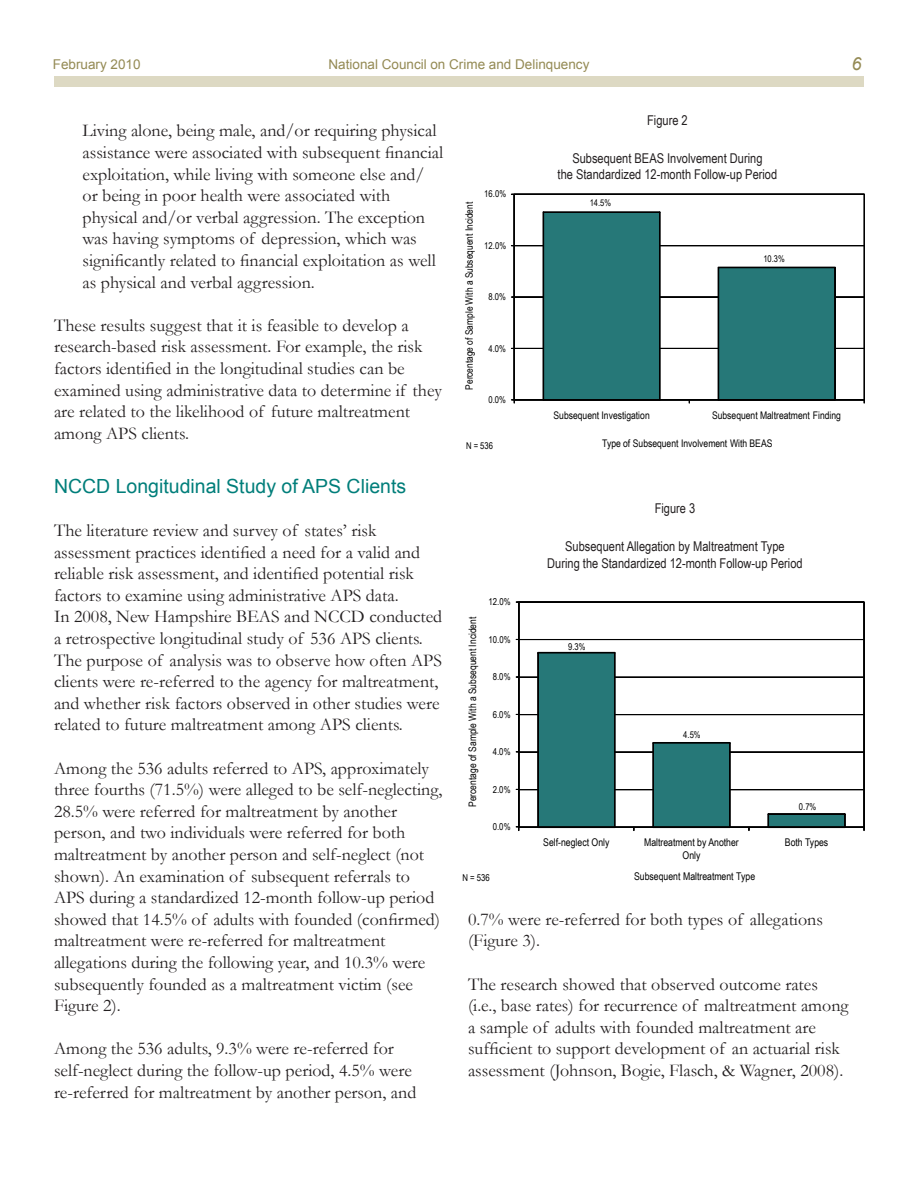
<style>
.page{position:relative;width:918px;height:1188px;background:#fff}
.page>*{position:absolute;margin:0;border:0;box-sizing:border-box;transform-origin:0 0}
.t1{font:19.5px "Arial";color:#007e7a}
.t2{font:18px/21.6px "Garamond";color:#231f20}
.t3{font:italic 18px "Arial";color:#948a54}
.t4{font:13.5px/16.2px "Arial Narrow";color:#231f20;text-align:center}
.t5{font:13.5px "Arial";color:#948a54}
.t6{font:10.65px/12.1px "Arial Narrow";letter-spacing:-.005em;color:#000;text-align:center}
.t7{font:10.5px "Arial Narrow";letter-spacing:-.005em;color:#000}
.t8{font:10.35px "Arial Narrow";color:#000}
.t9{font:10.2px "Arial Narrow";color:#000}
.t10{font:9.45px "Arial Narrow";letter-spacing:.005em;color:#000}
.t11{font:9.3px "Arial Narrow";color:#000}
</style>
<div class="page">
<div style="left:54px;top:76px;width:810px;height:11px;background:#ddd9c3"></div>
<svg style="left:515px;top:194px;width:350px;height:206px"></svg>
<div style="left:543px;top:212px;width:117px;height:188px;background:#267878"></div>
<div style="left:718px;top:267px;width:117px;height:133px;background:#267878"></div>
<div style="left:514px;top:194px;width:1px;height:206px;border:1px solid #000"></div>
<div style="left:514px;top:400px;width:350px;height:1px;border:1px solid #000"></div>
<svg style="left:518px;top:602px;width:346px;height:225px"></svg>
<svg style="left:538px;top:652px;width:307px;height:175px"></svg>
<div style="left:519px;top:602px;width:1px;height:225px;border:1px solid #000"></div>
<div style="left:519px;top:827px;width:345px;height:1px;border:1px solid #000"></div>
<p class="t5" style="left:53px;top:55px;width:89px">February 2010</p>
<p class="t5" style="left:329px;top:55px;width:262px">National Council on Crime and Delinquency</p>
<p class="t3" style="left:852px;top:52px;width:12px">6</p>
<p class="t2" style="left:83px;top:119px;width:362px">Living alone, being male, and/or requiring physical assistance were associated with subsequent financial exploitation, while living with someone else and/ or being in poor health were associated with physical and/or verbal aggression. The exception was having symptoms of depression, which was significantly related to financial exploitation as well as physical and verbal aggression.</p>
<p class="t2" style="left:54px;top:314px;width:390px">These results suggest that it is feasible to develop a research-based risk assessment. For example, the risk factors identified in the longitudinal studies can be examined using administrative data to determine if they are related to the likelihood of future maltreatment among APS clients.</p>
<p class="t1" style="left:54px;top:473px;width:354px">NCCD Longitudinal Study of APS Clients</p>
<p class="t2" style="left:54px;top:519px;width:390px">The literature review and survey of states’ risk assessment practices identified a need for a valid and reliable risk assessment, and identified potential risk factors to examine using administrative APS data.<br>In 2008, New Hampshire BEAS and NCCD conducted a retrospective longitudinal study of 536 APS clients.<br>The purpose of analysis was to observe how often APS clients were re-referred to the agency for maltreatment, and whether risk factors observed in other studies were related to future maltreatment among APS clients.</p>
<p class="t2" style="left:54px;top:757px;width:390px">Among the 536 adults referred to APS, approximately three fourths (71.5%) were alleged to be self-neglecting, 28.5% were referred for maltreatment by another person, and two individuals were referred for both maltreatment by another person and self-neglect (not shown). An examination of subsequent referrals to APS during a standardized 12-month follow-up period showed that 14.5% of adults with founded (confirmed) maltreatment were re-referred for maltreatment allegations during the following year, and 10.3% were subsequently founded as a maltreatment victim (see Figure 2).</p>
<p class="t2" style="left:54px;top:1037px;width:364px">Among the 536 adults, 9.3% were re-referred for self‑neglect during the follow-up period, 4.5% were re‑referred for maltreatment by another person, and</p>
<p class="t9" style="left:462px;top:390px;width:189px;rotate:-90deg">Percentage of Sample With a Subsequent Incident</p>
<p class="t10" style="left:484px;top:187px;width:23px">16.0%</p>
<p class="t10" style="left:484px;top:238px;width:23px">12.0%</p>
<p class="t10" style="left:489px;top:290px;width:19px">8.0%</p>
<p class="t10" style="left:489px;top:341px;width:19px">4.0%</p>
<p class="t10" style="left:489px;top:393px;width:19px">0.0%</p>
<p class="t4" style="left:647px;top:111px;width:42px">Figure 2</p>
<p class="t4" style="left:558px;top:149px;width:221px">Subsequent BEAS Involvement During<br>the Standardized 12-month Follow-up Period</p>
<p class="t11" style="left:590px;top:196px;width:23px">14.5%</p>
<p class="t11" style="left:763px;top:252px;width:23px">10.3%</p>
<p class="t7" style="left:554px;top:408px;width:98px">Subsequent Investigation</p>
<p class="t7" style="left:712px;top:408px;width:130px">Subsequent Maltreatment Finding</p>
<p class="t10" style="left:466px;top:439px;width:29px">N= 536</p>
<p class="t7" style="left:602px;top:435px;width:172px">Type of Subsequent Involvement With BEAS</p>
<p class="t8" style="left:465px;top:807px;width:192px;rotate:-90deg">Percentage of Sample With a Subsequent Incident</p>
<p class="t10" style="left:489px;top:595px;width:24px">12.0%</p>
<p class="t10" style="left:489px;top:632px;width:24px">10.0%</p>
<p class="t10" style="left:493px;top:670px;width:19px">8.0%</p>
<p class="t10" style="left:493px;top:707px;width:19px">6.0%</p>
<p class="t10" style="left:493px;top:745px;width:19px">4.0%</p>
<p class="t10" style="left:493px;top:783px;width:19px">2.0%</p>
<p class="t10" style="left:493px;top:820px;width:19px">0.0%</p>
<p class="t4" style="left:655px;top:500px;width:42px">Figure 3</p>
<p class="t4" style="left:547px;top:538px;width:257px">Subsequent Allegation by Maltreatment Type<br>During the Standardized 12-month Follow-up Period</p>
<p class="t11" style="left:568px;top:640px;width:19px">9.3%</p>
<p class="t11" style="left:683px;top:728px;width:19px">4.5%</p>
<p class="t11" style="left:799px;top:800px;width:19px">0.7%</p>
<p class="t6" style="left:543px;top:836px;width:68px">Self-neglect Only</p>
<p class="t6" style="left:644px;top:836px;width:96px">Maltreatment by Another<br>Only</p>
<p class="t6" style="left:785px;top:836px;width:45px">Both Types</p>
<p class="t10" style="left:463px;top:871px;width:29px">N= 536</p>
<p class="t6" style="left:634px;top:870px;width:123px">Subsequent Maltreatment Type</p>
<p class="t2" style="left:468px;top:908px;width:356px">0.7% were re-referred for both types of allegations (Figure 3).</p>
<p class="t2" style="left:468px;top:973px;width:382px">The research showed that observed outcome rates (i.e., base rates) for recurrence of maltreatment among a sample of adults with founded maltreatment are sufficient to support development of an actuarial risk assessment (Johnson, Bogie, Flasch, &amp; Wagner, 2008).</p>
</div>
